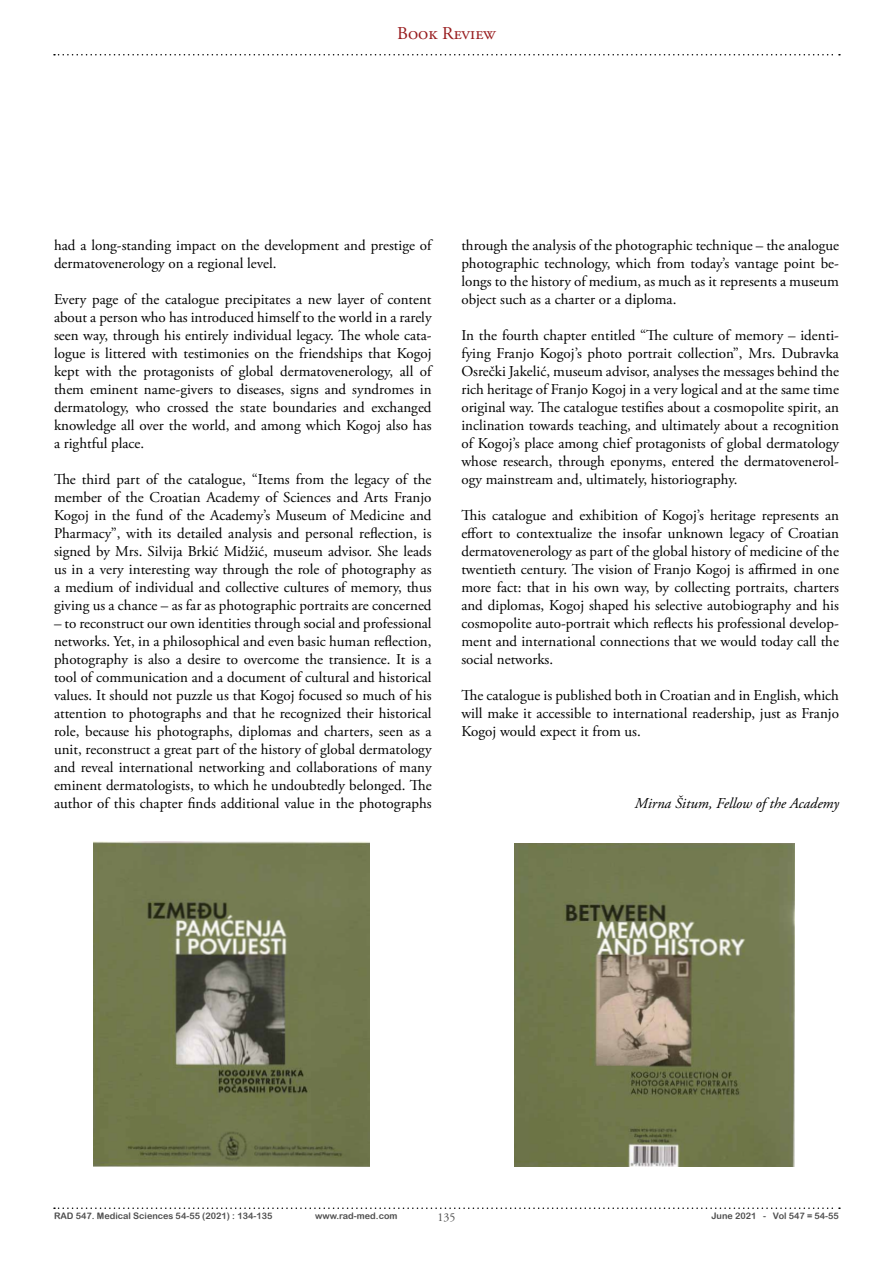
<style>
.page{position:relative;width:893px;height:1263px;background:#fff}
.page>*{position:absolute;margin:0;border:0;box-sizing:border-box;transform-origin:0 0}
.t1{font:18px "Adobe Garamond Pro";color:#981c1e}
.t2{font:15px/18px "Adobe Garamond Pro";color:#000;text-align:justify}
.t3{font:italic 15px "Adobe Garamond Pro";color:#000}
.t4{font:12px "Adobe Garamond Pro";color:#4d4d4d}
.t5{font:9px "Arial Rounded MT Bold";color:#4d4d4d}
</style>
<div class="page">
<svg style="left:54px;top:54px;width:786px;height:2px"></svg>
<svg style="left:54px;top:1207px;width:786px;height:2px"></svg>
<img style="left:514px;top:843px;width:280px;height:323px">
<img style="left:94px;top:841px;width:275px;height:325px">
<p class="t1" style="left:397px;top:23px;width:100px">Book Review</p>
<p class="t2" style="left:54px;top:237px;width:381px">had a long-standing impact on the development and prestige of dermatovenerology on a regional level.</p>
<p class="t2" style="left:54px;top:291px;width:381px">Every page of the catalogue precipitates a new layer of content about a person who has introduced himself to the world in a rarely seen way, through his entirely individual legacy. The whole cata&shy;logue is littered with testimonies on the friendships that Kogoj kept with the protagonists of global dermatovenerology, all of them eminent name-givers to diseases, signs and syndromes in dermatology, who crossed the state boundaries and exchanged knowledge all over the world, and among which Kogoj also has a rightful place.</p>
<p class="t2" style="left:54px;top:471px;width:379px">The third part of the catalogue, “Items from the legacy of the member of the Croatian Academy of Sciences and Arts Franjo Kogoj in the fund of the Academy’s Museum of Medicine and Pharmacy”, with its detailed analysis and personal reflection, is signed by Mrs. Silvija Brkić Midžić, museum advisor. She leads us in a very interesting way through the role of photography as a medium of individual and collective cultures of memory, thus giving us a chance – as far as photographic portraits are concerned</p>
<p class="t2" style="left:54px;top:615px;width:379px">– to reconstruct our own identities through social and professional networks. Yet, in a philosophical and even basic human reflection, photography is also a desire to overcome the transience. It is a tool of communication and a document of cultural and historical values. It should not puzzle us that Kogoj focused so much of his attention to photographs and that he recognized their historical role, because his photographs, diplomas and charters, seen as a unit, reconstruct a great part of the history of global dermatology and reveal international networking and collaborations of many eminent dermatologists, to which he undoubtedly belonged. The author of this chapter finds additional value in the photographs</p>
<p class="t2" style="left:461px;top:237px;width:379px">through the analysis of the photographic technique – the analogue photographic technology, which from today’s vantage point be&shy;longs to the history of medium, as much as it represents a museum object such as a charter or a diploma.</p>
<p class="t2" style="left:461px;top:327px;width:379px">In the fourth chapter entitled “The culture of memory – identi&shy;fying Franjo Kogoj’s photo portrait collection”, Mrs. Dubravka Osrečki Jakelić, museum advisor, analyses the messages behind the rich heritage of Franjo Kogoj in a very logical and at the same time original way. The catalogue testifies about a cosmopolite spirit, an inclination towards teaching, and ultimately about a recognition of Kogoj’s place among chief protagonists of global dermatology whose research, through eponyms, entered the dermatovenerol&shy;ogy mainstream and, ultimately, historiography.</p>
<p class="t2" style="left:461px;top:507px;width:379px">This catalogue and exhibition of Kogoj’s heritage represents an effort to contextualize the insofar unknown legacy of Croatian dermatovenerology as part of the global history of medicine of the twentieth century. The vision of Franjo Kogoj is affirmed in one more fact: that in his own way, by collecting portraits, charters and diplomas, Kogoj shaped his selective autobiography and his cosmopolite auto-portrait which reflects his professional develop&shy;ment and international connections that we would today call the social networks.</p>
<p class="t2" style="left:461px;top:687px;width:379px">The catalogue is published both in Croatian and in English, which will make it accessible to international readership, just as Franjo Kogoj would expect it from us.</p>
<p class="t3" style="left:635px;top:795px;width:206px">Mirna Šitum, Fellow of the Academy</p>
<p class="t5" style="left:54px;top:1210px;width:220px">RAD 547. Medical Sciences 54-55 (2021) : 134-135</p>
<p class="t5" style="left:315px;top:1210px;width:84px">www.rad-med.com</p>
<p class="t4" style="left:437px;top:1210px;width:19px">135</p>
<p class="t5" style="left:711px;top:1210px;width:129px">June 2021 - Vol 547 = 54-55</p>
</div>
